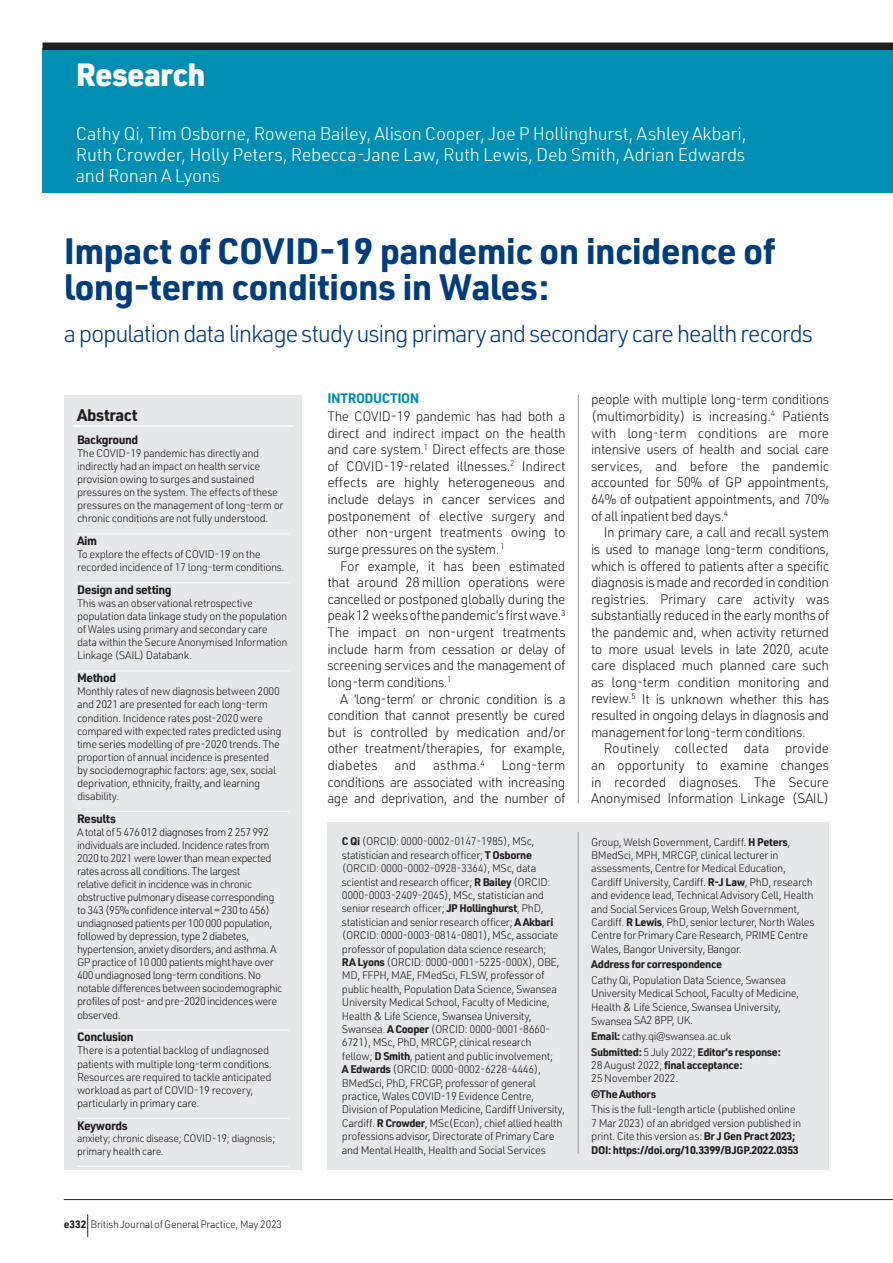
<style>
.page{position:relative;width:893px;height:1263px;background:#fff}
.page>*{position:absolute;margin:0;border:0;box-sizing:border-box;transform-origin:0 0}
.t1{font:700 36px/36px "URWDIN";letter-spacing:-.02em;color:#013d7d}
.t2{font:900 31.5px "URWDIN";letter-spacing:-.025em;color:#fff}
.t3{font:300 24px "URWDIN";letter-spacing:-.055em;color:#013d7d}
.t4{font:300 18px/21px "URWDIN";letter-spacing:-.015em;color:#fff;text-align:justify}
.t5{font:700 16.5px "URWDIN";letter-spacing:-.02em;color:#231f20}
.t6{font:300 13.5px/16.6px "URWDIN";letter-spacing:-.035em;color:#231f20;text-align:justify}
.t7{font:700 13.5px "URWDIN";letter-spacing:-.035em;color:#008fb3}
.t8{font:700 12px "URWDIN";letter-spacing:-.035em;color:#231f20}
.t9{font:300 10.8px/13px "URWDIN";letter-spacing:-.035em;color:#231f20}
.t10{font:700 10.8px/15.6px "URWDIN";letter-spacing:-.035em;color:#231f20}
.t11{font:300 10.5px/12.6px "URWDIN";letter-spacing:-.025em;color:#231f20}
.s1{font-weight:700}
.s2{font-size:11.25px}
.s3{font-weight:300}
</style>
<div class="page">
<div style="left:43px;top:48px;width:850px;height:144px;background:#008fb3"></div>
<div style="left:43px;top:43px;width:850px;height:7px;background:#231f20"></div>
<hr style="left:578px;top:395px;width:1px;height:408px;background:#939598">
<div style="left:64px;top:395px;width:238px;height:774px;background:#e6e7e9"></div>
<hr style="left:73px;top:425px;width:220px;height:2px;background:#fff">
<hr style="left:77px;top:533px;width:212px;height:1px;background:#fff">
<hr style="left:77px;top:582px;width:212px;height:1px;background:#fff">
<hr style="left:77px;top:671px;width:212px;height:1px;background:#fff">
<hr style="left:77px;top:811px;width:212px;height:1px;background:#fff">
<hr style="left:77px;top:1030px;width:212px;height:1px;background:#fff">
<hr style="left:77px;top:1118px;width:212px;height:1px;background:#fff">
<hr style="left:77px;top:1166px;width:212px;height:1px;background:#fff">
<div style="left:327px;top:822px;width:502px;height:347px;background:#e6e7e9"></div>
<hr style="left:578px;top:832px;width:1px;height:321px;background:#939598">
<hr style="left:64px;top:1199px;width:829px;height:1px;background:#231f20">
<svg style="left:87px;top:1214px;width:1px;height:23px"></svg>
<h2 class="t2" style="left:76px;top:53px;width:131px">Research</h2>
<h3 class="t4" style="left:76px;top:123px;width:672px">Cathy Qi, Tim Osborne, Rowena Bailey, Alison Cooper, Joe P Hollinghurst, Ashley Akbari, Ruth Crowder, Holly Peters, Rebecca-Jane Law, Ruth Lewis, Deb Smith, Adrian Edwards and Ronan A Lyons</h3>
<h1 class="t1" style="left:64px;top:231px;width:713px">Impact of COVID-19 pandemic on incidence of long-term conditions in Wales:</h1>
<h3 class="t3" style="left:64px;top:318px;width:751px">a population data linkage study using primary and secondary care health records</h3>
<h3 class="t5" style="left:77px;top:404px;width:62px">Abstract</h3>
<p class="t8" style="left:77px;top:431px;width:63px">Background</p>
<p class="t9" style="left:77px;top:446px;width:208px">The COVID-19 pandemic has directly and indirectly had an impact on health service provision owing to surges and sustained pressures on the system. The effects of these pressures on the management of long-term or chronic conditions are not fully understood.</p>
<p class="t8" style="left:77px;top:533px;width:22px">Aim</p>
<p class="t9" style="left:77px;top:548px;width:209px">To explore the effects of COVID-19 on the recorded incidence of 17 long-term conditions.</p>
<p class="t8" style="left:77px;top:582px;width:96px">Design and setting</p>
<p class="t9" style="left:77px;top:597px;width:212px">This was an observational retrospective population data linkage study on the population of Wales using primary and secondary care data within the Secure Anonymised Information Linkage (SAIL) Databank.</p>
<p class="t8" style="left:77px;top:670px;width:41px">Method</p>
<p class="t9" style="left:77px;top:685px;width:206px">Monthly rates of new diagnosis between 2000 and 2021 are presented for each long-term condition. Incidence rates post-2020 were compared with expected rates predicted using time series modelling of pre-2020 trends. The proportion of annual incidence is presented by sociodemographic factors: age, sex, social deprivation, ethnicity, frailty, and learning disability.</p>
<p class="t8" style="left:77px;top:810px;width:40px">Results</p>
<p class="t9" style="left:77px;top:825px;width:207px">A total of 5 476 012 diagnoses from 2 257 992 individuals are included. Incidence rates from 2020 to 2021 were lower than mean expected rates across all conditions. The largest<br>relative deficit in incidence was in chronic obstructive pulmonary disease corresponding to 343 (95% confidence interval = 230 to 456) undiagnosed patients per 100 000 population, followed by depression, type 2 diabetes, hypertension, anxiety disorders, and asthma. A GP practice of 10 000 patients might have over 400 undiagnosed long-term conditions. No notable differences between sociodemographic profiles of post- and pre-2020 incidences were observed.</p>
<p class="t8" style="left:77px;top:1029px;width:58px">Conclusion</p>
<p class="t9" style="left:77px;top:1044px;width:196px">There is a potential backlog of undiagnosed patients with multiple long-term conditions.<br>Resources are required to tackle anticipated workload as part of COVID-19 recovery, particularly in primary care.</p>
<p class="t8" style="left:77px;top:1117px;width:52px">Keywords</p>
<p class="t11" style="left:77px;top:1132px;width:200px">anxiety; chronic disease; COVID-19; diagnosis; primary health care.</p>
<p class="t11" style="left:64px;top:1217px;width:220px"><span class="s1">e332</span> BritishJournalofGeneralPractice, May 2023</p>
<p class="t7" style="left:327px;top:389px;width:93px">INTRODUCTION</p>
<p class="t6" style="left:327px;top:407px;width:240px">The COVID-19 pandemic has had both a direct and indirect impact on the health and care system.<sup>1</sup> Direct effects are those of COVID-19-related illnesses.<sup>2</sup> Indirect effects are highly heterogeneous and include delays in cancer services and postponement of elective surgery and other non-urgent treatments owing to surge pressures on the system. <sup>1</sup></p>
<p class="t6" style="left:327px;top:557px;width:240px;text-indent:13px">For example, it has been estimated that around 28 million operations were cancelled or postponed globally during the peak 12 weeks of the pandemic’s first wave.<sup>3<br></sup>The impact on non-urgent treatments include harm from cessation or delay of screening services and the management of long-term conditions.<sup>1</sup></p>
<p class="t6" style="left:327px;top:690px;width:240px;text-indent:13px">A ‘long-term’ or chronic condition is a condition that cannot presently be cured but is controlled by medication and/or other treatment/therapies, for example, diabetes and asthma.<sup>4</sup> Long-term conditions are associated with increasing age and deprivation, and the number of</p>
<p class="t6" style="left:591px;top:391px;width:240px">people with multiple long-term conditions (multimorbidity) is increasing.<sup>4</sup> Patients with long-term conditions are more intensive users of health and social care services, and before the pandemic accounted for 50% of GP appointments, 64% of outpatient appointments, and 70% of all inpatient bed days.<sup>4</sup></p>
<p class="t6" style="left:591px;top:524px;width:240px;text-indent:13px">In primary care, a call and recall system is used to manage long-term conditions, which is offered to patients after a specific diagnosis is made and recorded in condition registries. Primary care activity was substantially reduced in the early months of the pandemic and, when activity returned to more usual levels in late 2020, acute care displaced much planned care such as long-term condition monitoring and review.<sup>5</sup> It is unknown whether this has resulted in ongoing delays in diagnosis and management for long-term conditions.</p>
<p class="t6" style="left:591px;top:740px;width:240px;text-indent:13px">Routinely collected data provide an opportunity to examine changes in recorded diagnoses. The Secure Anonymised Information Linkage (SAIL)</p>
<p class="t9" style="left:342px;top:835px;width:225px"><span class="s1">C Qi</span> (ORCID: 0000-0002-0147-1985), MSc, statistician and research officer; <span class="s1">T Osborne </span>(ORCID: 0000-0002-0928-3364), MSc, data scientist and research officer; <span class="s1">R Bailey</span> (ORCID:<br>0000-0003-2409-2045), MSc, statistician and senior research officer; <span class="s1">JP Hollinghurst</span>, PhD, statistician and senior research officer; <span class="s1">A Akbari </span>(ORCID: 0000-0003-0814-0801), MSc, associate professor of population data science research;<br><span class="s1">RA Lyons</span> (ORCID: 0000-0001-5225-000X), OBE, MD, FFPH, MAE, FMedSci, FLSW, professor of public health, Population Data Science, Swansea University Medical School, Faculty of Medicine, Health &amp; Life Science, Swansea University, Swansea. <span class="s1">A Cooper</span> (ORCID: 0000-0001-8660- 6721), MSc, PhD, MRCGP, clinical research fellow; <span class="s1">D Smith</span>, patient and public involvement;<br><span class="s1">A Edwards</span> (ORCID: 0000-0002-6228-4446), BMedSci, PhD, FRCGP, professor of general practice, Wales COVID-19 Evidence Centre, Division of Population Medicine, Cardiff University, Cardiff. <span class="s1">R Crowder</span>, MSc(Econ), chief allied health professions advisor, Directorate of Primary Care and Mental Health, Health and Social Services</p>
<p class="t9" style="left:591px;top:835px;width:225px">Group, Welsh Government, Cardiff. <span class="s1">H Peters</span>, BMedSci, MPH, MRCGP, clinical lecturer in assessments, Centre for Medical Education, Cardiff University, Cardiff. <span class="s1">R-J Law</span>, PhD, research and evidence lead, Technical Advisory Cell, Health and Social Services Group, Welsh Government, Cardiff. <span class="s1">R Lewis</span>, PhD, senior lecturer, North Wales Centre for Primary Care Research, PRIME Centre Wales, Bangor University, Bangor.</p>
<p class="t10" style="left:591px;top:956px;width:132px">Address for correspondence</p>
<p class="t9" style="left:591px;top:973px;width:210px;line-height:13.5px">Cathy Qi, Population Data Science, Swansea University Medical School, Faculty of Medicine, Health &amp; Life Science, Swansea University, Swansea <span class="s2">SA2 8PP,</span> UK.</p>
<p class="t10" style="left:591px;top:1028px;width:191px">Email: <span class="s3">cathy.qi@swansea.ac.uk<br></span>Submitted: <span class="s3">5 July 2022;</span> Editor’s response:</p>
<p class="t9" style="left:591px;top:1058px;width:153px">28 August 2022; <span class="s1">final acceptance:<br></span>25 November 2022.</p>
<p class="t10" style="left:591px;top:1086px;width:66px">©The Authors</p>
<p class="t9" style="left:591px;top:1102px;width:211px">This is the full-length article (published online 7 Mar 2023) of an abridged version published in print. Cite this version as: <span class="s1">Br J Gen Pract 2023; DOI: https://doi.org/10.3399/BJGP.2022.0353</span></p>
</div>
